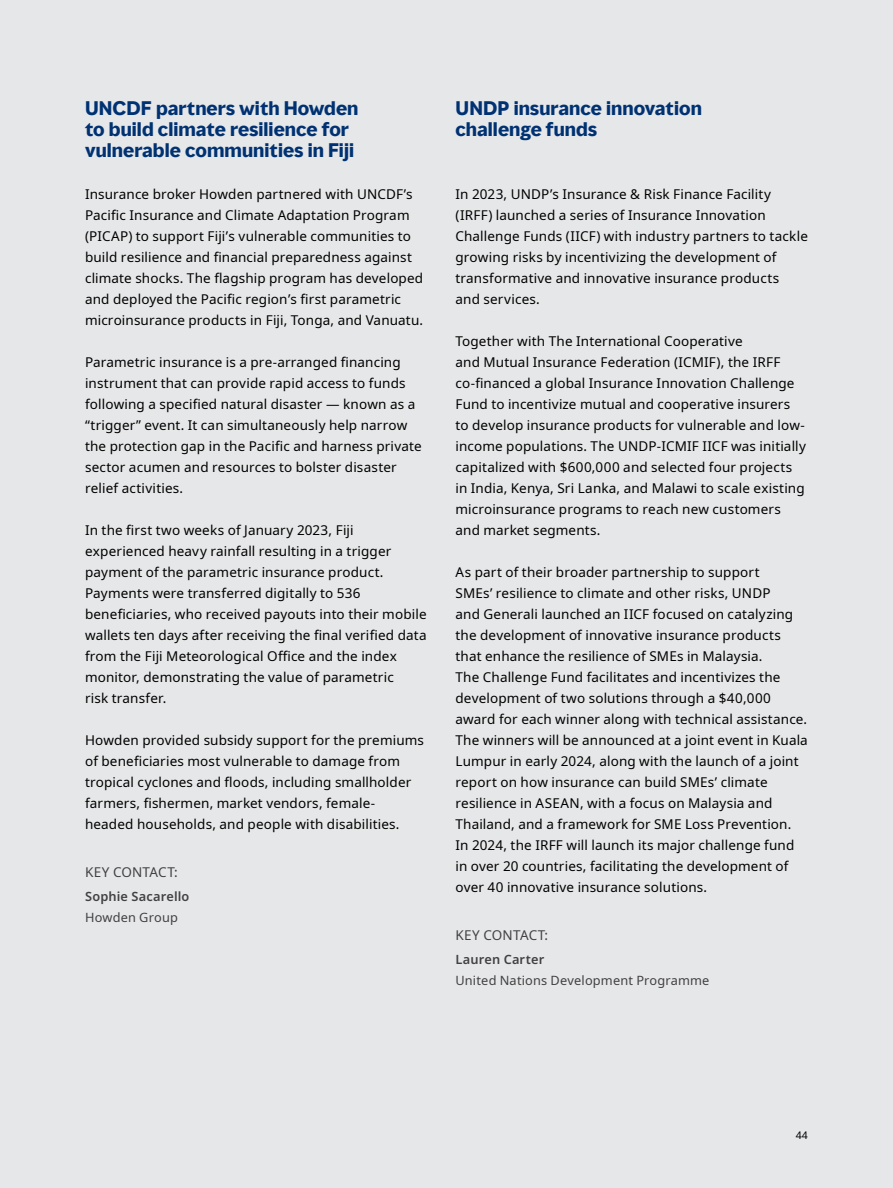
<style>
.page{position:relative;width:893px;height:1188px;background:#e6e7e8}
.page>*{position:absolute;margin:0;border:0;box-sizing:border-box;transform-origin:0 0}
.t1{font:700 18px/21px "MMC Display";letter-spacing:.005em;color:#003273}
.t2{font:13.5px/21px "Noto Sans";letter-spacing:.01em;color:#000}
.t3{font:13.5px "Noto Sans";letter-spacing:.02em;color:#414042}
.t4{font:12.75px "Noto Sans";letter-spacing:.015em;color:#414042}
.t5{font:600 12.75px "Noto Sans";letter-spacing:.015em;color:#414042}
.t6{font:10.5px "Noto Sans";color:#000}
</style>
<div class="page">
<h1 class="t1" style="left:85px;top:98px;width:275px">UNCDF partners with Howden to build climate resilience for vulnerable communities in Fiji</h1>
<p class="t2" style="left:85px;top:183px;width:340px">Insurance broker Howden partnered with UNCDF’s Pacific Insurance and Climate Adaptation Program (PICAP) to support Fiji’s vulnerable communities to build resilience and financial preparedness against climate shocks. The flagship program has developed and deployed the Pacific region’s first parametric microinsurance products in Fiji, Tonga, and Vanuatu.</p>
<p class="t2" style="left:85px;top:352px;width:338px">Parametric insurance is a pre-arranged financing instrument that can provide rapid access to funds following a specified natural disaster — known as a “trigger” event. It can simultaneously help narrow the protection gap in the Pacific and harness private sector acumen and resources to bolster disaster relief activities.</p>
<p class="t2" style="left:85px;top:520px;width:343px">In the first two weeks of January 2023, Fiji experienced heavy rainfall resulting in a trigger payment of the parametric insurance product.<br>Payments were transferred digitally to 536 beneficiaries, who received payouts into their mobile wallets ten days after receiving the final verified data from the Fiji Meteorological Office and the index monitor, demonstrating the value of parametric<br>risk transfer.</p>
<p class="t2" style="left:85px;top:730px;width:340px">Howden provided subsidy support for the premiums of beneficiaries most vulnerable to damage from tropical cyclones and floods, including smallholder farmers, fishermen, market vendors, female&shy;headed households, and people with disabilities.</p>
<p class="t3" style="left:85px;top:862px;width:94px">KEY CONTACT:</p>
<p class="t5" style="left:85px;top:887px;width:106px">Sophie Sacarello</p>
<p class="t4" style="left:85px;top:909px;width:94px">Howden Group</p>
<h1 class="t1" style="left:455px;top:98px;width:248px">UNDP insurance innovation challenge funds</h1>
<p class="t2" style="left:455px;top:183px;width:354px">In 2023, UNDP’s Insurance &amp; Risk Finance Facility (IRFF) launched a series of Insurance Innovation Challenge Funds (IICF) with industry partners to tackle growing risks by incentivizing the development of transformative and innovative insurance products<br>and services.</p>
<p class="t2" style="left:455px;top:331px;width:352px">Together with The International Cooperative<br>and Mutual Insurance Federation (ICMIF), the IRFF co-financed a global Insurance Innovation Challenge Fund to incentivize mutual and cooperative insurers to develop insurance products for vulnerable and low&shy;income populations. The UNDP-ICMIF IICF was initially capitalized with $600,000 and selected four projects in India, Kenya, Sri Lanka, and Malawi to scale existing microinsurance programs to reach new customers and market segments.</p>
<p class="t2" style="left:455px;top:562px;width:354px">As part of their broader partnership to support<br>SMEs’ resilience to climate and other risks, UNDP<br>and Generali launched an IICF focused on catalyzing the development of innovative insurance products that enhance the resilience of SMEs in Malaysia.<br>The Challenge Fund facilitates and incentivizes the development of two solutions through a $40,000 award for each winner along with technical assistance.<br>The winners will be announced at a joint event in Kuala Lumpur in early 2024, along with the launch of a joint report on how insurance can build SMEs’ climate resilience in ASEAN, with a focus on Malaysia and Thailand, and a framework for SME Loss Prevention.<br>In 2024, the IRFF will launch its major challenge fund in over 20 countries, facilitating the development of over 40 innovative insurance solutions.</p>
<p class="t3" style="left:455px;top:925px;width:94px">KEY CONTACT:</p>
<p class="t5" style="left:455px;top:950px;width:90px">Lauren Carter</p>
<p class="t4" style="left:455px;top:972px;width:255px">United Nations Development Programme</p>
<p class="t6" style="left:796px;top:1127px;width:14px">44</p>
</div>
